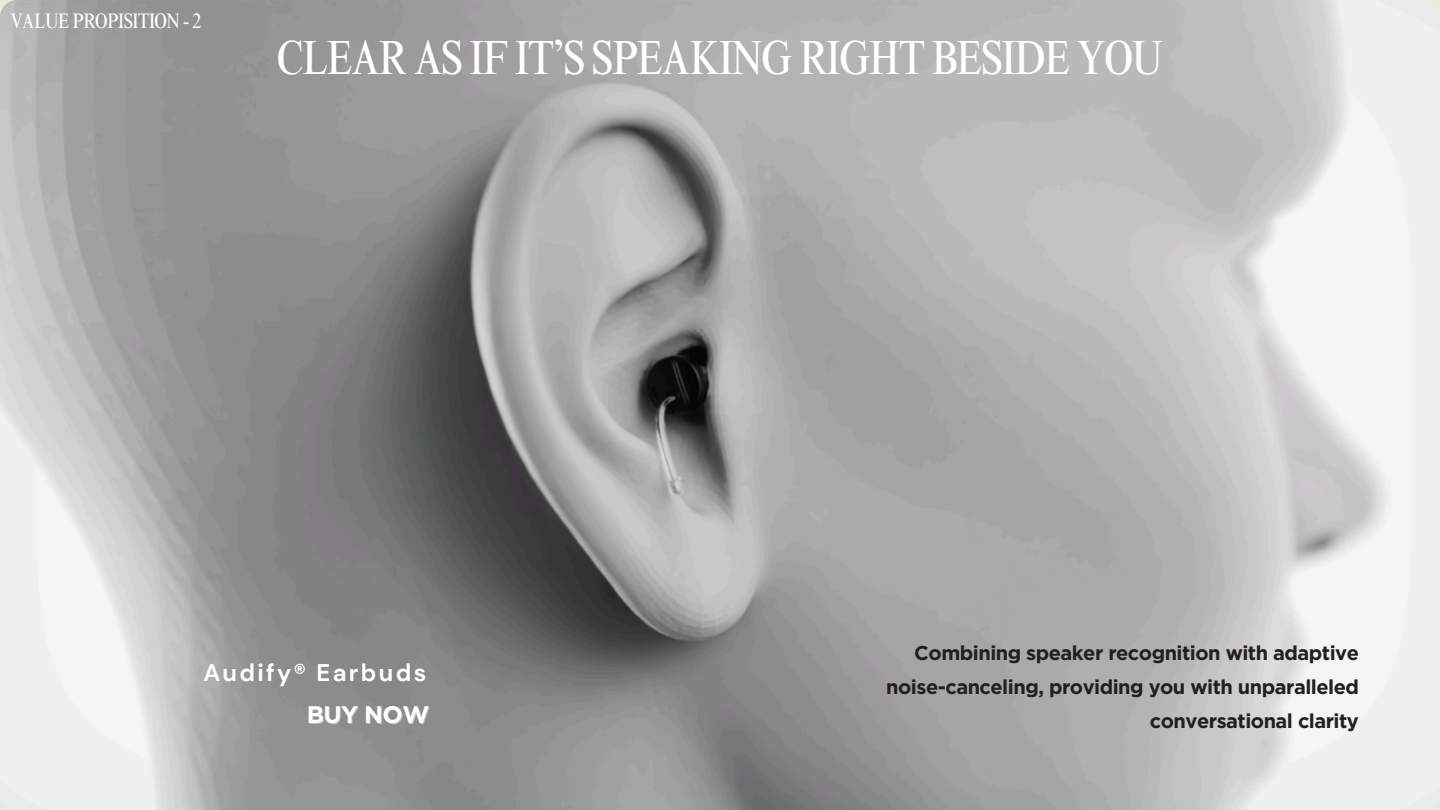
<style>
.page{position:relative;width:1440px;height:810px;background:#fff}
.page>*{position:absolute;margin:0;border:0;box-sizing:border-box;transform-origin:0 0}
.t1{font:condensed 48px "Times NRMT Pro";letter-spacing:-.025em;color:#fff}
.t2{font:700 24px "DM Sans";letter-spacing:.1em;color:#fff}
.t3{font:700 24px "Gotham";letter-spacing:-.025em;color:#fff}
.t4{font:condensed 21px "Times NRMT Pro";letter-spacing:-.025em;color:#fff}
.t5{font:700 20px/33.8px "Gotham";letter-spacing:-.025em;color:#231f20;text-align:right}
</style>
<div class="page">
<img style="left:0;top:0;width:1440px;height:810px">
<h4 class="t4" style="left:10px;top:13px;width:193px">VALUE PROPISITION - 2</h4>
<h1 class="t1" style="left:277px;top:40px;width:887px">CLEAR AS IF IT’S SPEAKING RIGHT BESIDE YOU</h1>
<p class="t2" style="left:203px;top:657px;width:224px">Audify® Earbuds</p>
<h3 class="t5" style="left:886px;top:636px;width:474px">Combining speaker recognition with adaptive noise-canceling, providing you with unparalleled</h3>
<h2 class="t3" style="left:307px;top:700px;width:124px">BUY NOW</h2>
<h3 class="t5" style="left:1150px;top:703px;width:211px">conversational clarity</h3>
</div>
